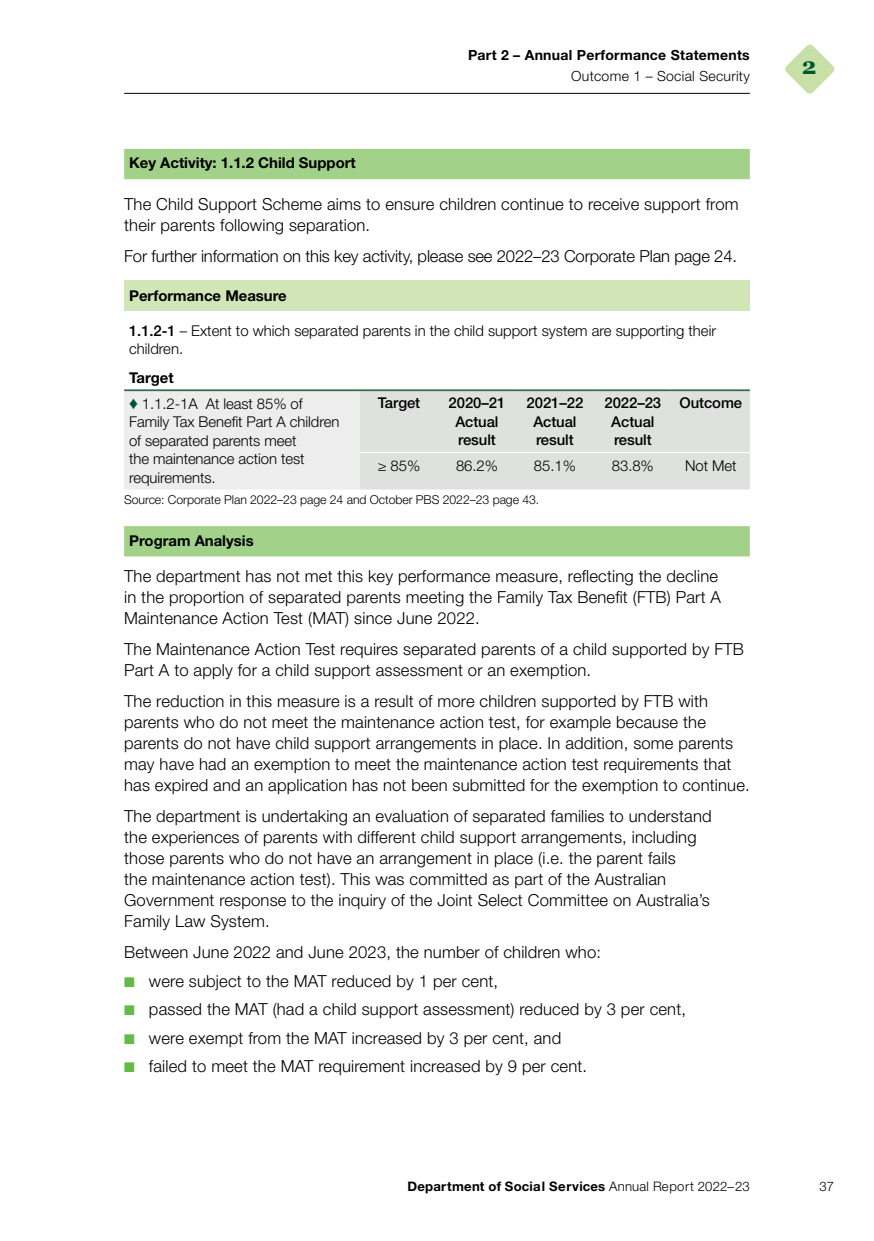
<style>
.page{position:relative;width:874px;height:1241px;background:#fff}
.page>*{position:absolute;margin:0;border:0;box-sizing:border-box;transform-origin:0 0}
.t1{font:700 23.45px "Georgia";color:#00562f}
.Ch2__body{font:300 16.62px/21px "Helvetica Neue LT Std";letter-spacing:.01em;color:#000}
.Ch2__body_after_head{font:300 16.62px/21px "Helvetica Neue LT Std";letter-spacing:.01em;color:#000}
.Ch2__body-2{font:300 16.62px "Helvetica Neue LT Std";letter-spacing:-.01em;color:#000}
.Table_body_text{font:300 14.88px/18.4px "Helvetica Neue LT Std";letter-spacing:-.005em;color:#000}
.Table_body__bold{font:500 14.88px/18.4px "Helvetica Neue LT Std";letter-spacing:-.005em;color:#000;text-align:center}
.Head_5__Ch2_60{font:700 14.88px "Helvetica Neue LT Std";color:#000}
.Table_header_row_bla{font:700 14.88px "Helvetica Neue LT Std";color:#000}
.Table_feature_row{font:700 14.88px "Helvetica Neue LT Std";color:#000}
.t2{font:700 14px "Helvetica Neue LT Std";letter-spacing:.02em;color:#000}
.t3{font:300 14px "Helvetica Neue LT Std";letter-spacing:.02em;color:#000}
.t4{font:700 13.12px "Helvetica Neue LT Std";letter-spacing:.02em;color:#000}
.t5{font:300 13.12px "Helvetica Neue LT Std";color:#000}
.Ch2__source{font:300 12.25px "Helvetica Neue LT Std";letter-spacing:-.005em;color:#000}
.s1{font-weight:500}
.s2{color:#00562f}
.s3{color:#62bb46}
.s4{font-weight:300}
</style>
<div class="page">
<hr style="left:124px;top:93px;width:625px;height:1px;background:#000">
<svg style="left:785px;top:44px;width:49px;height:50px"></svg>
<div style="left:124px;top:149px;width:625px;height:30px;background:#a2d28a"></div>
<div style="left:124px;top:526px;width:625px;height:30px;background:#a2d28a"></div>
<div style="left:124px;top:279px;width:625px;height:31px;background:#d1e6b7"></div>
<div style="left:124px;top:390px;width:236px;height:100px;background:#ecedec"></div>
<div style="left:360px;top:391px;width:389px;height:98px;background:#dfe1df"></div>
<hr style="left:360px;top:452px;width:78px;height:1px;background:#fff">
<hr style="left:438px;top:452px;width:77px;height:1px;background:#fff">
<hr style="left:515px;top:452px;width:78px;height:1px;background:#fff">
<hr style="left:593px;top:452px;width:78px;height:1px;background:#fff">
<hr style="left:671px;top:452px;width:78px;height:1px;background:#fff">
<hr style="left:124px;top:279px;width:236px;height:1px;background:#fff">
<hr style="left:360px;top:279px;width:78px;height:1px;background:#fff">
<hr style="left:438px;top:279px;width:77px;height:1px;background:#fff">
<hr style="left:515px;top:279px;width:78px;height:1px;background:#fff">
<hr style="left:593px;top:279px;width:78px;height:1px;background:#fff">
<hr style="left:671px;top:279px;width:78px;height:1px;background:#fff">
<hr style="left:124px;top:489px;width:236px;height:1px;background:#fff">
<hr style="left:124px;top:389px;width:236px;height:2px;background:#366d4b">
<hr style="left:360px;top:389px;width:78px;height:2px;background:#366d4b">
<hr style="left:438px;top:389px;width:77px;height:2px;background:#366d4b">
<hr style="left:515px;top:389px;width:78px;height:2px;background:#366d4b">
<hr style="left:593px;top:389px;width:78px;height:2px;background:#366d4b">
<hr style="left:671px;top:389px;width:78px;height:2px;background:#366d4b">
<p class="t2" style="left:468px;top:46px;width:283px">Part 2 – Annual Performance Statements</p>
<p class="t3" style="left:571px;top:67px;width:180px">Outcome 1 – Social Security</p>
<p class="Head_5__Ch2_60" style="left:129px;top:154px;width:228px">Key Activity: 1.1.2 Child Support</p>
<p class="Ch2__body" style="left:124px;top:193px;width:615px">The Child Support Scheme aims to ensure children continue to receive support from their parents following separation.</p>
<p class="Ch2__body-2" style="left:124px;top:246px;width:614px">For further information on this key activity, please see 2022–23 Corporate Plan page 24.</p>
<p class="Table_header_row_bla" style="left:129px;top:286px;width:159px">Performance Measure</p>
<p class="Table_body_text" style="left:129px;top:321px;width:588px"><span class="s1">1.1.2-1</span> – Extent to which separated parents in the child support system are supporting their children.</p>
<p class="Table_feature_row" style="left:129px;top:368px;width:46px">Target</p>
<p class="Table_body_text" style="left:129px;top:394px;width:212px"><span class="s2">♦</span> 1.1.2-1A At least 85% of<br>Family Tax Benefit Part A children of separated parents meet<br>the maintenance action test requirements.</p>
<p class="Table_body__bold" style="left:377px;top:393px;width:44px">Target</p>
<p class="Table_body__bold" style="left:448px;top:393px;width:58px">2020–21<br>Actual result</p>
<p class="Table_body__bold" style="left:526px;top:393px;width:58px">2021–22<br>Actual result</p>
<p class="Table_body__bold" style="left:604px;top:393px;width:58px">2022–23<br>Actual result</p>
<p class="Table_body__bold" style="left:679px;top:393px;width:64px">Outcome</p>
<p class="Table_body_text" style="left:377px;top:455px;width:44px">≥ 85%</p>
<p class="Table_body_text" style="left:456px;top:455px;width:43px">86.2%</p>
<p class="Table_body_text" style="left:533px;top:455px;width:43px">85.1%</p>
<p class="Table_body_text" style="left:611px;top:455px;width:43px">83.8%</p>
<p class="Table_body_text" style="left:684px;top:455px;width:53px">Not Met</p>
<p class="Ch2__source" style="left:124px;top:492px;width:416px">Source: Corporate Plan 2022–23 page 24 and October PBS 2022–23 page 43.</p>
<p class="Head_5__Ch2_60" style="left:129px;top:531px;width:126px">Program Analysis</p>
<p class="Ch2__body_after_head" style="left:124px;top:565px;width:598px">The department has not met this key performance measure, reflecting the decline in the proportion of separated parents meeting the Family Tax Benefit (FTB) Part A<br>Maintenance Action Test (MAT) since June 2022.</p>
<p class="Ch2__body" style="left:124px;top:638px;width:621px">The Maintenance Action Test requires separated parents of a child supported by FTB<br>Part A to apply for a child support assessment or an exemption.</p>
<p class="Ch2__body" style="left:124px;top:690px;width:627px">The reduction in this measure is a result of more children supported by FTB with parents who do not meet the maintenance action test, for example because the parents do not have child support arrangements in place. In addition, some parents may have had an exemption to meet the maintenance action test requirements that has expired and an application has not been submitted for the exemption to continue.</p>
<p class="Ch2__body" style="left:124px;top:805px;width:588px">The department is undertaking an evaluation of separated families to understand the experiences of parents with different child support arrangements, including those parents who do not have an arrangement in place (i.e. the parent fails<br>the maintenance action test). This was committed as part of the Australian Government response to the inquiry of the Joint Select Committee on Australia’s Family Law System.</p>
<p class="Ch2__body" style="left:124px;top:941px;width:478px">Between June 2022 and June 2023, the number of children who:</p>
<p class="Ch2__body" style="left:124px;top:969px;width:375px"><span class="s3">■</span> were subject to the MAT reduced by 1 per cent,</p>
<p class="Ch2__body" style="left:124px;top:998px;width:563px"><span class="s3">■</span> passed the MAT (had a child support assessment) reduced by 3 per cent,</p>
<p class="Ch2__body" style="left:124px;top:1026px;width:438px"><span class="s3">■</span> were exempt from the MAT increased by 3 per cent, and</p>
<p class="Ch2__body" style="left:124px;top:1055px;width:464px"><span class="s3">■</span> failed to meet the MAT requirement increased by 9 per cent.</p>
<p class="t4" style="left:407px;top:1178px;width:343px">Department of Social Services <span class="s4">Annual Report 2022–23</span></p>
<h1 class="t1" style="left:801px;top:48px;width:16px">2</h1>
<p class="t5" style="left:819px;top:1178px;width:16px">37</p>
</div>
